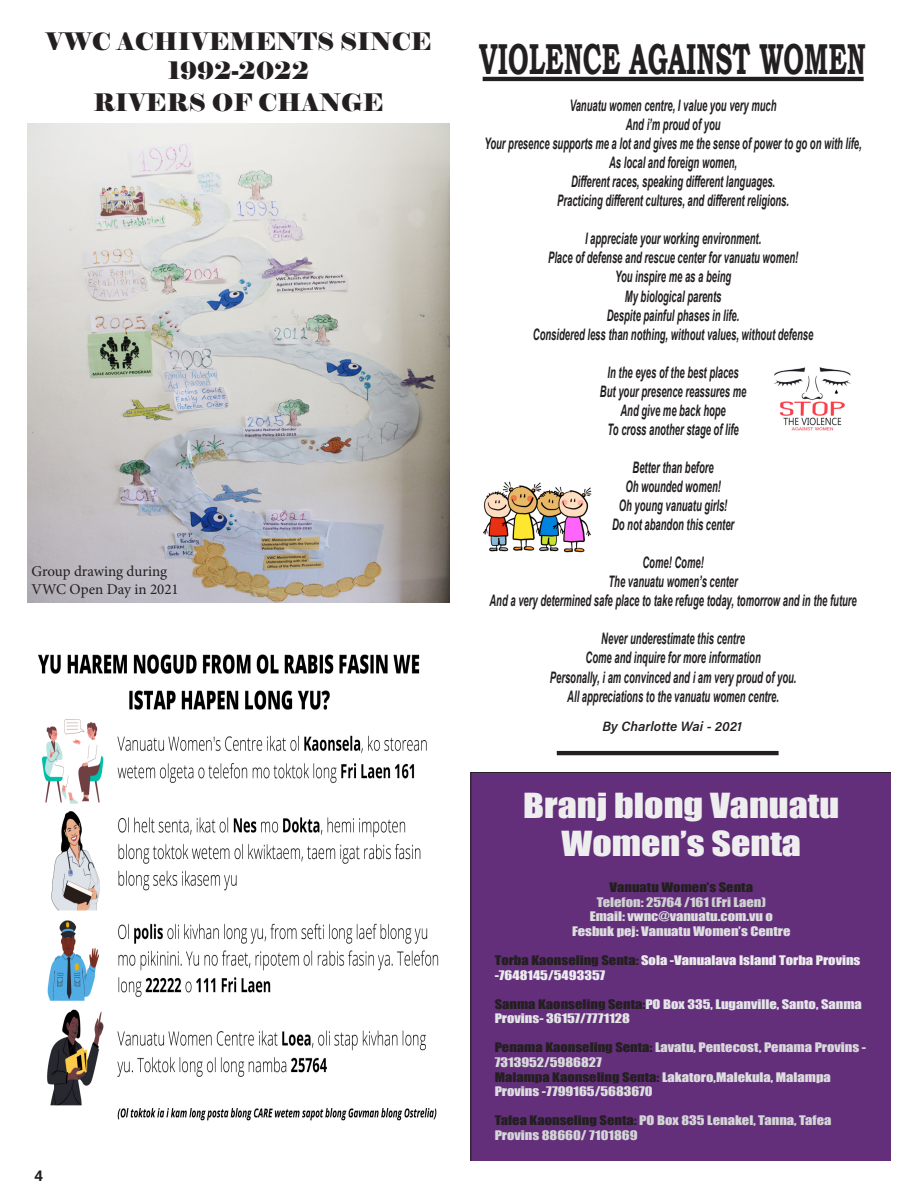
<style>
.page{position:relative;width:918px;height:1188px;background:#fff}
.page>*{position:absolute;margin:0;border:0;box-sizing:border-box;transform-origin:0 0}
.t1{font:700 43.35px "Bookman Old Style";color:#231f20;scale:.59 1}
.t2{font:31.8px/38.1px "Impact";color:#eeeeef;text-align:center;scale:1.2 1}
.t3{font:24px "Elephant";color:#231f20}
.t4{font:italic 700 15.9px/19px "Arial";color:#231f20;text-align:center;scale:.59 1}
.t5{font:15px/18px "Minion Pro";color:#231f20}
.t6{font:700 15px "Microsoft Phags Pa";color:#231f20}
.t7{font:13.5px "Acumin Variable Concept";color:#231f20}
.t8{font:12.15px/14.5px "Impact";color:#dcdddf;text-align:center;scale:1.2 1}
.t9{font:12.15px/14.5px "Impact";color:#e4e5e7;scale:1.2 1}
.t10{font:12.15px/14.5px "Impact";color:#ececee;scale:1.2 1}
.t11{font:12.15px/14.5px "Impact";color:#d4d5d7;scale:1.2 1}
.s1{color:#231f20}
.s2{color:#cfd0d2}
.s3{color:#d8d9db}
</style>
<div class="page">
<div style="left:471px;top:772px;width:420px;height:389px;background:#632f7a"></div>
<img style="left:38px;top:654px;width:401px;height:467px">
<img style="left:27px;top:123px;width:423px;height:480px">
<hr style="left:483px;top:77px;width:381px;height:4px;background:#231f20">
<hr style="left:557px;top:751px;width:222px;height:4px;background:#231f20">
<img style="left:483px;top:481px;width:109px;height:72px">
<img style="left:774px;top:367px;width:77px;height:64px">
<p class="t3" style="left:45px;top:26px;width:388px">VWC ACHIVEMENTS SINCE</p>
<p class="t3" style="left:168px;top:55px;width:143px">1992-2022</p>
<p class="t3" style="left:93px;top:88px;width:292px">RIVERS OF CHANGE</p>
<p class="t5" style="left:32px;top:562px;width:149px">Group drawing during<br>VWC Open Day in 2021</p>
<p class="t6" style="left:35px;top:1165px;width:10px">4</p>
<p class="t1" style="left:479px;top:27px;width:657px">VIOLENCE AGAINST WOMEN</p>
<p class="t4" style="left:485px;top:96px;width:641px">Vanuatu women centre, I value you very much<br>And i’m proud of you<br>Your presence supports me a lot and gives me the sense of power to go on with life, As local and foreign women,<br>Different races, speaking different languages.<br>Practicing different cultures, and different religions.</p>
<p class="t4" style="left:533px;top:230px;width:477px">I appreciate your working environment.<br>Place of defense and rescue center for vanuatu women!<br>You inspire me as a being<br>My biological parents<br>Despite painful phases in life.<br>Considered less than nothing, without values, without defense</p>
<p class="t4" style="left:600px;top:363px;width:250px">In the eyes of the best places<br>But your presence reassures me<br>And give me back hope<br>To cross another stage of life</p>
<p class="t4" style="left:612px;top:458px;width:209px">Better than before<br>Oh wounded women!<br>Oh young vanuatu girls!<br>Do not abandon this center</p>
<p class="t4" style="left:490px;top:554px;width:624px">Come! Come!<br>The vanuatu women’s center<br>And a very determined safe place to take refuge today, tomorrow and in the future</p>
<p class="t4" style="left:550px;top:630px;width:420px">Never underestimate this centre<br>Come and inquire for more information<br>Personally, i am convinced and i am very proud of you.<br>All appreciations to the vanuatu women centre.</p>
<p class="t7" style="left:602px;top:717px;width:141px">By Charlotte Wai - 2021</p>
<p class="t2" style="left:523px;top:786px;width:265px">Branj blong Vanuatu<br>Women’s Senta</p>
<p class="t8" style="left:572px;top:880px;width:184px"><span class="s1">Vanuatu Women’s Senta<br></span><span class="s2">Telefon: 25764 /161 (Fri Laen)<br></span>Email: vwnc@vanuatu.com.vu o<br>Fesbuk pej: Vanuatu Women’s Centre</p>
<p class="t10" style="left:495px;top:953px;width:306px"><span class="s1">Torba Kaonseling Senta:</span> Sola -Vanualava Island Torba Provins -7648145/5493357</p>
<p class="t9" style="left:495px;top:996px;width:308px"><span class="s1">Sanma Kaonseling Senta:</span>PO Box 335, Luganville, Santo, Sanma<br>Provins- 36157/7771128</p>
<p class="t8" style="left:495px;top:1040px;width:311px;text-align:left"><span class="s1">Penama Kaonseling Senta:</span> <span class="s3">Lavatu, Pentecost, Penama Provins - 7313952/5986827<br></span><span class="s1">Malampa Kaonseling Senta:</span> Lakatoro,Malekula, Malampa Provins -7799165/5683670</p>
<p class="t11" style="left:495px;top:1113px;width:282px"><span class="s1">Tafea Kaonseling Senta:</span> PO Box 835 Lenakel, Tanna, Tafea<br>Provins 88660/ 7101869</p>
</div>
